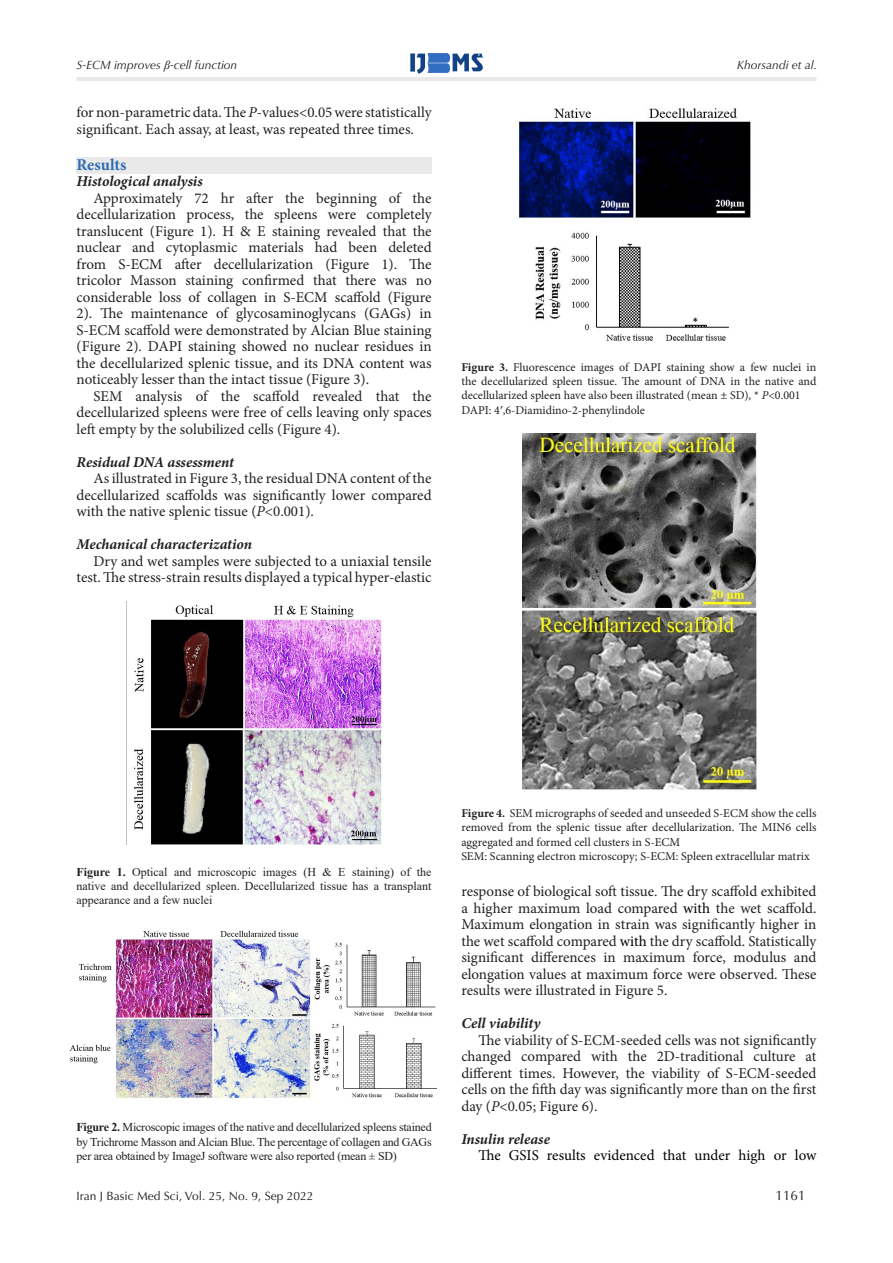
<style>
.page{position:relative;width:893px;height:1263px;background:#fff}
.page>*{position:absolute;margin:0;border:0;box-sizing:border-box;transform-origin:0 0}
.t1{font:700 16.5px "Minion Pro";color:#2d6cb5}
.List_Paragraph{font:15px/16.5px "Minion Pro";color:#231f20;text-align:justify}
.t2{font:italic 700 15px "Minion Pro";letter-spacing:-.005em;color:#231f20}
.t3{font:15px "Minion Pro";color:#000}
.t4{font:13.5px "Optima LT Std";color:#231f20}
.t5{font:12px/14.4px "Minion Pro";color:#231f20;text-align:justify}
.t6{font:12px/14.4px "Times New Roman";letter-spacing:-.01em;color:#231f20;text-align:justify}
.t7{font:italic 12px "Optima LT Std";color:#231f20}
.t8{font:12px "Optima LT Std";color:#231f20}
.t9{font:8.85px "Calibri";color:#231f20}
.s1{font-family:"Times New Roman"}
.s2{font-style:italic}
.s3{font-weight:700}
.s4{color:#000}
</style>
<div class="page">
<img style="left:410px;top:53px;width:74px;height:21px">
<hr style="left:77px;top:77px;width:739px;height:4px;background:#e9e9e9">
<div style="left:77px;top:158px;width:355px;height:16px;background:#e9e9e9"></div>
<img style="left:126px;top:601px;width:256px;height:243px">
<img style="left:69px;top:930px;width:368px;height:168px">
<img style="left:519px;top:108px;width:232px;height:233px">
<img style="left:522px;top:433px;width:235px;height:357px">
<p class="t7" style="left:77px;top:58px;width:162px">S-ECM improves <span class="s1">β</span>-cell function</p>
<p class="t7" style="left:737px;top:58px;width:82px">Khorsandi et al.</p>
<p class="List_Paragraph" style="left:77px;top:104px;width:357px">for non-parametric data.The <span class="s2">P</span>-values&lt;0.05 were statistically significant. Each assay, at least, was repeated three times.</p>
<p class="t1" style="left:77px;top:153px;width:51px">Results</p>
<p class="t2" style="left:77px;top:171px;width:128px">Histological analysis</p>
<p class="List_Paragraph" style="left:77px;top:190px;width:357px;text-indent:17px">Approximately 72 hr after the beginning of the decellularization process, the spleens were completely translucent (Figure 1). H &amp; E staining revealed that the nuclear and cytoplasmic materials had been deleted from S-ECM after decellularization (Figure 1). The tricolor Masson staining confirmed that there was no considerable loss of collagen in S-ECM scaffold (Figure 2). The maintenance of glycosaminoglycans (GAGs) in S-ECM scaffold were demonstrated by Alcian Blue staining (Figure 2). DAPI staining showed no nuclear residues in the decellularized splenic tissue, and its DNA content was noticeably lesser than the intact tissue (Figure 3).</p>
<p class="List_Paragraph" style="left:77px;top:388px;width:357px;text-indent:17px">SEM analysis of the scaffold revealed that the decellularized spleens were free of cells leaving only spaces left empty by the solubilized cells (Figure 4).</p>
<p class="t2" style="left:77px;top:451px;width:159px">Residual DNA assessment</p>
<p class="List_Paragraph" style="left:77px;top:470px;width:357px;text-indent:17px">As illustrated in Figure 3, the residual DNA content of the decellularized scaffolds was significantly lower compared with the native splenic tissue (<span class="s2">P</span>&lt;0.001).</p>
<p class="t2" style="left:77px;top:534px;width:177px">Mechanical characterization</p>
<p class="List_Paragraph" style="left:77px;top:553px;width:357px;text-align:right">Dry and wet samples were subjected to a uniaxial tensile test. The stress-strain results displayed a typical hyper-elastic</p>
<p class="t5" style="left:461px;top:359px;width:357px"><span class="s3">Figure 3.</span> Fluorescence images of DAPI staining show a few nuclei in the decellularized spleen tissue. The amount of DNA in the native and decellularized spleen have also been illustrated (mean ± SD), * <span class="s2">P</span>&lt;0.001</p>
<p class="t5" style="left:461px;top:403px;width:185px">DAPI: 4<span class="s1">′</span>,6-Diamidino-2-phenylindole</p>
<p class="t6" style="left:77px;top:864px;width:357px"><span class="s3">Figure 1.</span> Optical and microscopic images (H &amp; E staining) of the native and decellularized spleen. Decellularized tissue has a transplant appearance and a few nuclei</p>
<p class="t9" style="left:256px;top:1119px;width:6px">1</p>
<p class="t6" style="left:77px;top:1119px;width:357px"><span class="s3">Figure 2.</span> Microscopic images of the native and decellularized spleens stained by Trichrome Masson and Alcian Blue. The percentage of collagen and GAGs per area obtained by ImageJ software were also reported (mean ± SD)</p>
<p class="t5" style="left:461px;top:806px;width:357px"><span class="s3">Figure 4.</span> SEM micrographs of seeded and unseeded S-ECM show the cells removed from the splenic tissue after decellularization. The MIN6 cells aggregated and formed cell clusters in S-ECM</p>
<p class="t5" style="left:461px;top:849px;width:350px">SEM: Scanning electron microscopy; S-ECM: Spleen extracellular matrix</p>
<p class="List_Paragraph" style="left:461px;top:883px;width:357px">response of biological soft tissue. The dry scaffold exhibited a higher maximum load compared <span class="s4">with</span> the wet scaffold.<br>Maximum elongation in strain was significantly higher in the wet scaffold compared <span class="s4">with</span> the dry scaffold. Statistically significant differences in maximum force, modulus and elongation values at maximum force were observed. These results were illustrated in Figure 5.</p>
<p class="t2" style="left:461px;top:1012px;width:81px">Cell viability</p>
<p class="List_Paragraph" style="left:461px;top:1031px;width:357px;text-indent:17px">The viability of S-ECM-seeded cells was not significantly changed compared with the 2D-traditional culture at different times. However, the viability of S-ECM-seeded cells on the fifth day was significantly more than on the first day (<span class="s2">P</span>&lt;0.05; Figure 6).</p>
<p class="t2" style="left:461px;top:1128px;width:90px">Insulin release</p>
<p class="t3" style="left:478px;top:1145px;width:340px">The GSIS results evidenced that under high or low</p>
<p class="t8" style="left:77px;top:1188px;width:238px">Iran J Basic Med Sci, Vol. 25, No. 9, Sep 2022</p>
<p class="t4" style="left:776px;top:1187px;width:32px">1161</p>
</div>
